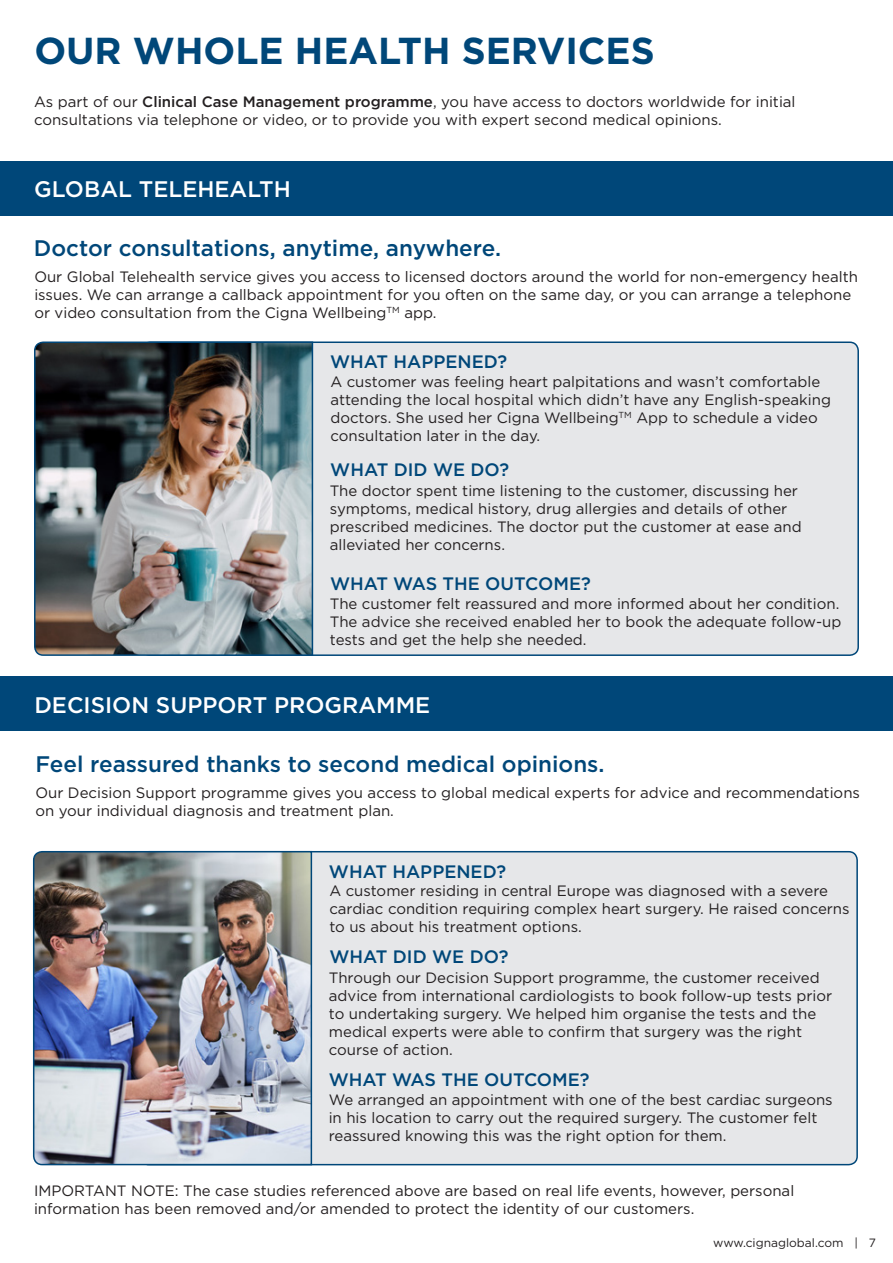
<style>
.page{position:relative;width:893px;height:1263px;background:#fff}
.page>*{position:absolute;margin:0;border:0;box-sizing:border-box;transform-origin:0 0}
.t1{font:700 37.5px "Gotham";color:#004779}
.t2{font:500 22.5px "Gotham";color:#004779}
.t3{font:500 22.5px "Gotham";color:#fff}
.t4{font:500 18px "Gotham";color:#004779}
.t5{font:15px/18px "Gotham";color:#231f20}
.t6{font:12px "Gotham";color:#231f20}
.s1{font-weight:500}
</style>
<div class="page">
<div style="left:0;top:161px;width:893px;height:55px;background:#004779"></div>
<div style="left:0;top:676px;width:893px;height:55px;background:#004779"></div>
<div style="left:142px;top:342px;width:716px;height:313px;background:#e6e7e9;border-radius:9px"></div>
<img style="left:34px;top:341px;width:280px;height:315px">
<div style="left:141px;top:852px;width:716px;height:313px;background:#e6e7e9;border-radius:9px"></div>
<img style="left:32px;top:850px;width:281px;height:316px">
<p class="t1" style="left:34px;top:26px;width:622px">OUR WHOLE HEALTH SERVICES</p>
<p class="t5" style="left:34px;top:92px;width:763px">As part of our <span class="s1">Clinical Case Management programme</span>, you have access to doctors worldwide for initial consultations via telephone or video, or to provide you with expert second medical opinions.</p>
<p class="t3" style="left:34px;top:174px;width:258px">GLOBAL TELEHEALTH</p>
<p class="t2" style="left:34px;top:234px;width:469px">Doctor consultations, anytime, anywhere.</p>
<p class="t5" style="left:34px;top:268px;width:825px">Our Global Telehealth service gives you access to licensed doctors around the world for non-emergency health issues. We can arrange a callback appointment for you often on the same day, or you can arrange a telephone or video consultation from the Cigna Wellbeing<sup>TM</sup> app.</p>
<p class="t4" style="left:330px;top:350px;width:179px">WHAT HAPPENED?</p>
<p class="t5" style="left:330px;top:372px;width:502px">A customer was feeling heart palpitations and wasn’t comfortable attending the local hospital which didn’t have any English-speaking doctors. She used her Cigna Wellbeing<sup>TM</sup> App to schedule a video consultation later in the day.</p>
<p class="t4" style="left:330px;top:458px;width:180px">WHAT DID WE DO?</p>
<p class="t5" style="left:330px;top:482px;width:473px">The doctor spent time listening to the customer, discussing her symptoms, medical history, drug allergies and details of other prescribed medicines. The doctor put the customer at ease and alleviated her concerns.</p>
<p class="t4" style="left:330px;top:572px;width:262px">WHAT WAS THE OUTCOME?</p>
<p class="t5" style="left:330px;top:595px;width:513px">The customer felt reassured and more informed about her condition.<br>The advice she received enabled her to book the adequate follow-up tests and get the help she needed.</p>
<p class="t3" style="left:34px;top:690px;width:397px">DECISION SUPPORT PROGRAMME</p>
<p class="t2" style="left:35px;top:749px;width:571px">Feel reassured thanks to second medical opinions.</p>
<p class="t5" style="left:35px;top:783px;width:826px">Our Decision Support programme gives you access to global medical experts for advice and recommendations on your individual diagnosis and treatment plan.</p>
<p class="t4" style="left:329px;top:860px;width:179px">WHAT HAPPENED?</p>
<p class="t5" style="left:329px;top:882px;width:522px">A customer residing in central Europe was diagnosed with a severe cardiac condition requiring complex heart surgery. He raised concerns to us about his treatment options.</p>
<p class="t5" style="left:329px;top:968px;width:505px">Through our Decision Support programme, the customer received advice from international cardiologists to book follow-up tests prior to undertaking surgery. We helped him organise the tests and the medical experts were able to confirm that surgery was the right course of action.</p>
<p class="t4" style="left:329px;top:945px;width:180px">WHAT DID WE DO?</p>
<p class="t4" style="left:329px;top:1067px;width:262px">WHAT WAS THE OUTCOME?</p>
<p class="t5" style="left:329px;top:1090px;width:506px">We arranged an appointment with one of the best cardiac surgeons in his location to carry out the required surgery. The customer felt reassured knowing this was the right option for them.</p>
<p class="t5" style="left:34px;top:1181px;width:762px">IMPORTANT NOTE: The case studies referenced above are based on real life events, however, personal information has been removed and/or amended to protect the identity of our customers.</p>
<p class="t6" style="left:713px;top:1235px;width:164px">www.cignaglobal.com | 7</p>
</div>
